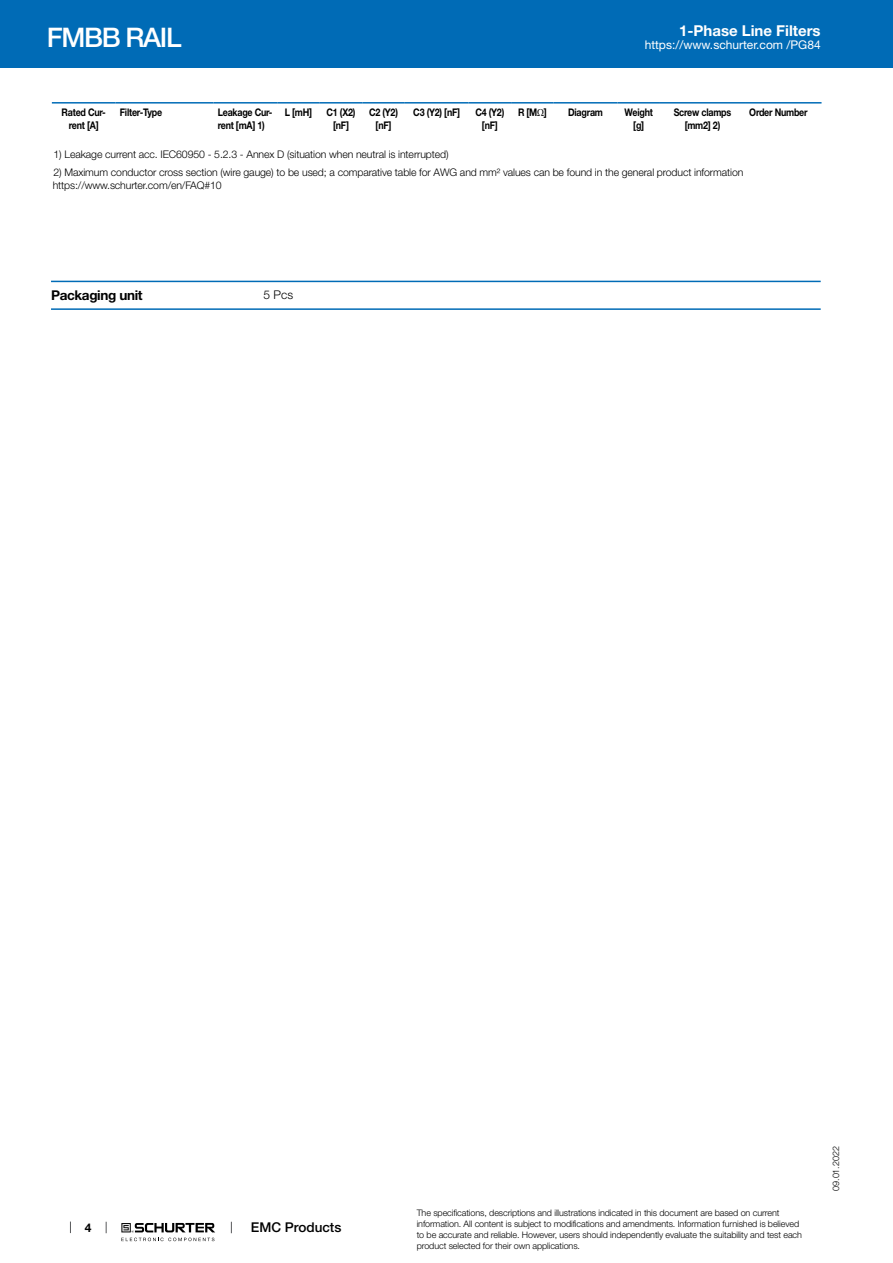
<style>
.page{position:relative;width:893px;height:1263px;background:#fff}
.page>*{position:absolute;margin:0;border:0;box-sizing:border-box;transform-origin:0 0}
.t1{font:500 27px "Helvetica Neue LT";letter-spacing:-.05em;color:#fff}
.t2{font:700 15px "Helvetica Neue LT";color:#fff}
.t3{font:700 13.5px "Helvetica Neue LT";letter-spacing:-.025em;color:#000}
.t4{font:500 13.5px "Helvetica Neue LT";color:#000}
.t5{font:12px "Helvetica Neue LT";color:#fff}
.t6{font:300 12px "Helvetica Neue LT";color:#000}
.t7{font:700 12px "Helvetica Neue LT";color:#000}
.t8{font:300 10.5px/12.6px "Helvetica Neue LT";letter-spacing:-.01em;color:#000}
.t9{font:700 10.5px/12.6px "Helvetica Neue LT";letter-spacing:-.025em;color:#000;text-align:center;scale:.85 1}
.t10{font:300 9px/10.8px "Helvetica Neue LT";letter-spacing:-.01em;color:#000}
.s1{font-family:"Arial Unicode MS";font-weight:400}
</style>
<div class="page">
<svg style="left:70px;top:1221px;width:1px;height:12px"></svg>
<svg style="left:121px;top:1223px;width:94px;height:18px"></svg>
<div style="left:0;top:0;width:893px;height:68px;background:#006bb6"></div>
<hr style="left:52px;top:102px;width:64px;height:2px;background:#006bb6">
<hr style="left:116px;top:102px;width:97px;height:2px;background:#006bb6">
<hr style="left:213px;top:102px;width:64px;height:2px;background:#006bb6">
<hr style="left:277px;top:102px;width:43px;height:2px;background:#006bb6">
<hr style="left:320px;top:102px;width:42px;height:2px;background:#006bb6">
<hr style="left:362px;top:102px;width:43px;height:2px;background:#006bb6">
<hr style="left:405px;top:102px;width:64px;height:2px;background:#006bb6">
<hr style="left:469px;top:102px;width:42px;height:2px;background:#006bb6">
<hr style="left:511px;top:102px;width:43px;height:2px;background:#006bb6">
<hr style="left:554px;top:102px;width:63px;height:2px;background:#006bb6">
<hr style="left:617px;top:102px;width:43px;height:2px;background:#006bb6">
<hr style="left:660px;top:102px;width:85px;height:2px;background:#006bb6">
<hr style="left:745px;top:102px;width:76px;height:2px;background:#006bb6">
<hr style="left:51px;top:281px;width:770px;height:1px;background:#006bb6">
<hr style="left:51px;top:308px;width:770px;height:2px;background:#006bb6">
<h1 class="t1" style="left:47px;top:21px;width:136px">FMBB RAIL</h1>
<h2 class="t2" style="left:679px;top:21px;width:143px">1-Phase Line Filters</h2>
<h3 class="t5" style="left:645px;top:38px;width:178px">https://www.schurter.com /PG84</h3>
<p class="t9" style="left:62px;top:106px;width:54px">Rated Cur&shy;rent [A]</p>
<p class="t9" style="left:120px;top:106px;width:51px">Filter-Type</p>
<p class="t9" style="left:218px;top:106px;width:66px;text-align:left">Leakage Cur&shy;rent [mA] 1)</p>
<p class="t9" style="left:285px;top:106px;width:34px">L [mH]</p>
<p class="t9" style="left:327px;top:106px;width:36px">C1 (X2) [nF]</p>
<p class="t9" style="left:369px;top:106px;width:36px">C2 (Y2) [nF]</p>
<p class="t9" style="left:413px;top:106px;width:57px">C3 (Y2) [nF]</p>
<p class="t9" style="left:475px;top:106px;width:36px">C4 (Y2) [nF]</p>
<p class="t9" style="left:518px;top:106px;width:35px">R [M<span class="s1">Ω</span>]</p>
<p class="t9" style="left:568px;top:106px;width:42px">Diagram</p>
<p class="t9" style="left:625px;top:106px;width:35px">Weight [g]</p>
<p class="t9" style="left:674px;top:106px;width:69px">Screw clamps [mm2] 2)</p>
<p class="t9" style="left:749px;top:106px;width:70px">Order Number</p>
<p class="t8" style="left:54px;top:148px;width:397px">1) Leakage current acc. IEC60950 - 5.2.3 - Annex D (situation when neutral is interrupted)</p>
<p class="t8" style="left:53px;top:166px;width:692px">2) Maximum conductor cross section (wire gauge) to be used; a comparative table for AWG and mm² values can be found in the general product information https://www.schurter.com/en/FAQ#10</p>
<h3 class="t3" style="left:51px;top:287px;width:93px">Packaging unit</h3>
<h3 class="t6" style="left:264px;top:287px;width:31px">5 Pcs</h3>
<h3 class="t7" style="left:85px;top:1220px;width:8px">4</h3>
<h3 class="t4" style="left:251px;top:1219px;width:92px">EMC Products</h3>
<p class="t10" style="left:417px;top:1207px;width:387px">The specifications, descriptions and illustrations indicated in this document are based on current information. All content is subject to modifications and amendments. Information furnished is believed to be accurate and reliable. However, users should independently evaluate the suitability and test each product selected for their own applications.</p>
<p class="t10" style="left:830px;top:1191px;width:46px;rotate:-90deg">09.01.2022</p>
</div>
